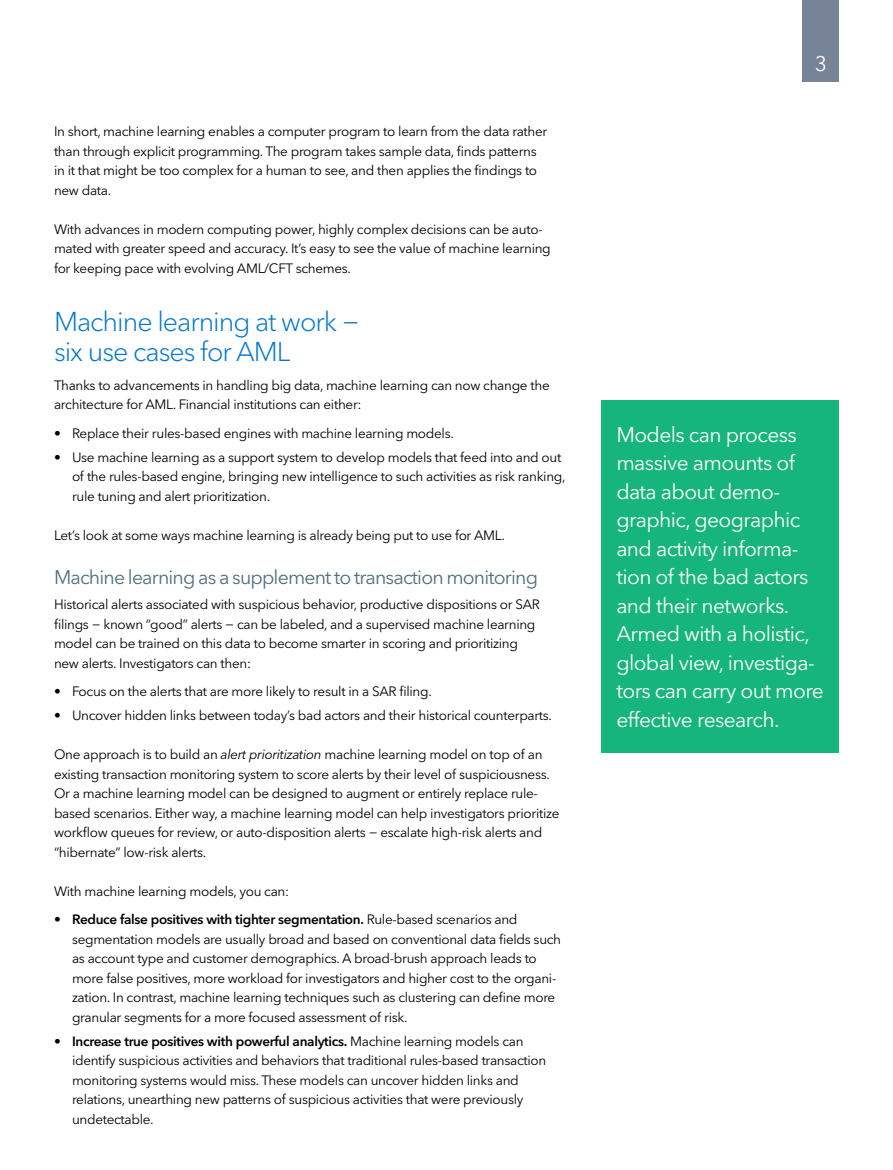
<style>
.page{position:relative;width:893px;height:1170px;background:#fff}
.page>*{position:absolute;margin:0;border:0;box-sizing:border-box;transform-origin:0 0}
.t1{font:300 27px/30px "Avenir Next W1 G";letter-spacing:-.04em;color:#0378cd}
.t2{font:21px/28.5px "Avenir Next W1 G";letter-spacing:-.03em;color:#fff}
.t3{font:19.5px "Avenir Next W1 G";letter-spacing:-.04em;color:#4f6e81}
.t4{font:13.5px/19.5px "Avenir Next W1 G";letter-spacing:-.02em;color:#000}
.s1{font-style:italic}
.s2{font-weight:600}
</style>
<div class="page">
<div style="left:803px;top:0;width:36px;height:82px;background:#778497"></div>
<div style="left:601px;top:400px;width:238px;height:352px;background:#15b57b"></div>
<p class="t4" style="left:54px;top:122px;width:495px">In short, machine learning enables a computer program to learn from the data rather than through explicit programming. The program takes sample data, finds patterns in it that might be too complex for a human to see, and then applies the findings to new data.</p>
<p class="t4" style="left:54px;top:219px;width:498px">With advances in modern computing power, highly complex decisions can be auto&shy;mated with greater speed and accuracy. It’s easy to see the value of machine learning for keeping pace with evolving AML/CFT schemes.</p>
<h1 class="t1" style="left:54px;top:307px;width:307px">Machine learning at work − six use cases for AML</h1>
<p class="t4" style="left:54px;top:375px;width:497px">Thanks to advancements in handling big data, machine learning can now change the architecture for AML. Financial institutions can either:</p>
<p class="t4" style="left:54px;top:423px;width:401px">• Replace their rules-based engines with machine learning models.</p>
<p class="t4" style="left:72px;top:447px;width:495px;text-indent:-18px">• Use machine learning as a support system to develop models that feed into and out of the rules-based engine, bringing new intelligence to such activities as risk ranking, rule tuning and alert prioritization.</p>
<p class="t4" style="left:54px;top:525px;width:452px">Let’s look at some ways machine learning is already being put to use for AML.</p>
<h3 class="t3" style="left:54px;top:565px;width:485px">Machine learning as a supplement to transaction monitoring</h3>
<p class="t4" style="left:54px;top:594px;width:487px">Historical alerts associated with suspicious behavior, productive dispositions or SAR filings − known “good” alerts − can be labeled, and a supervised machine learning model can be trained on this data to become smarter in scoring and prioritizing new alerts. Investigators can then:</p>
<p class="t4" style="left:54px;top:681px;width:379px">• Focus on the alerts that are more likely to result in a SAR filing.</p>
<p class="t4" style="left:54px;top:705px;width:500px">• Uncover hidden links between today’s bad actors and their historical counterparts.</p>
<p class="t4" style="left:54px;top:744px;width:507px">One approach is to build an <span class="s1">alert prioritization</span> machine learning model on top of an existing transaction monitoring system to score alerts by their level of suspiciousness.<br>Or a machine learning model can be designed to augment or entirely replace rule&shy;based scenarios. Either way, a machine learning model can help investigators prioritize workflow queues for review, or auto-disposition alerts − escalate high-risk alerts and “hibernate” low-risk alerts.</p>
<p class="t4" style="left:54px;top:881px;width:237px">With machine learning models, you can:</p>
<p class="t4" style="left:72px;top:909px;width:491px;text-indent:-18px"><span class="s2">• Reduce false positives with tighter segmentation.</span> Rule-based scenarios and segmentation models are usually broad and based on conventional data fields such as account type and customer demographics. A broad-brush approach leads to more false positives, more workload for investigators and higher cost to the organi&shy;zation. In contrast, machine learning techniques such as clustering can define more granular segments for a more focused assessment of risk.</p>
<p class="t4" style="left:72px;top:1031px;width:476px;text-indent:-18px"><span class="s2">• Increase true positives with powerful analytics.</span> Machine learning models can identify suspicious activities and behaviors that traditional rules-based transaction monitoring systems would miss. These models can uncover hidden links and relations, unearthing new patterns of suspicious activities that were previously undetectable.</p>
<h2 class="t2" style="left:815px;top:49px;width:14px">3</h2>
<h2 class="t2" style="left:616px;top:420px;width:209px">Models can process massive amounts of data about demo&shy;graphic, geographic and activity informa&shy;tion of the bad actors and their networks.<br>Armed with a holistic, global view, investiga&shy;tors can carry out more effective research.</h2>
</div>
